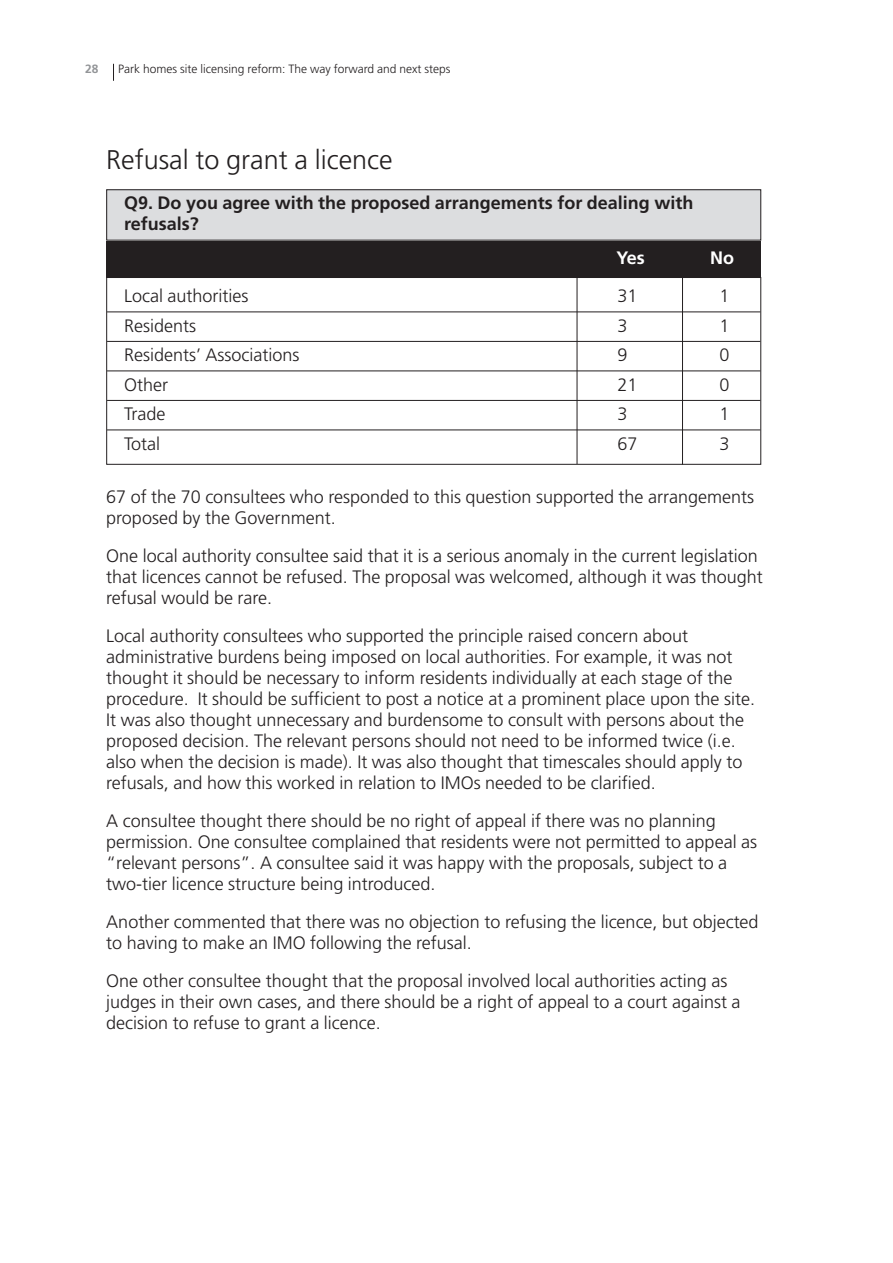
<style>
.page{position:relative;width:893px;height:1263px;background:#fff}
.page>*{position:absolute;margin:0;border:0;box-sizing:border-box;transform-origin:0 0}
.t1{font:300 27px "Frutiger";color:#231f20}
.t2{font:300 18px/21px "Frutiger";color:#231f20}
.t3{font:700 18px/21px "Frutiger";color:#231f20}
.t4{font:700 18px "Frutiger";color:#fff}
.t5{font:300 12px "Frutiger";color:#231f20}
.t6{font:700 12px "Frutiger";color:#939598}
</style>
<div class="page">
<div style="left:106px;top:277px;width:655px;height:188px;border:1px solid #231f20"></div>
<hr style="left:107px;top:311px;width:653px;height:1px;background:#231f20">
<hr style="left:107px;top:341px;width:653px;height:1px;background:#231f20">
<hr style="left:107px;top:370px;width:653px;height:1px;background:#231f20">
<hr style="left:107px;top:400px;width:653px;height:1px;background:#231f20">
<hr style="left:107px;top:430px;width:653px;height:1px;background:#231f20">
<div style="left:106px;top:241px;width:655px;height:36px;background:#231f20"></div>
<hr style="left:577px;top:276px;width:1px;height:188px;background:#231f20">
<div style="left:107px;top:190px;width:654px;height:50px;background:#dcdddf"></div>
<div style="left:106px;top:189px;width:655px;height:51px;border:1px solid #231f20"></div>
<hr style="left:682px;top:276px;width:1px;height:189px;background:#231f20">
<svg style="left:113px;top:64px;width:1px;height:17px"></svg>
<p class="t6" style="left:85px;top:64px;width:15px">28</p>
<p class="t5" style="left:118px;top:64px;width:334px">Park homes site licensing reform: The way forward and next steps</p>
<h1 class="t1" style="left:106px;top:149px;width:288px">Refusal to grant a licence</h1>
<p class="t3" style="left:124px;top:194px;width:571px">Q9. Do you agree with the proposed arrangements for dealing with refusals?</p>
<p class="t4" style="left:617px;top:250px;width:30px">Yes</p>
<p class="t4" style="left:710px;top:250px;width:25px">No</p>
<p class="t2" style="left:124px;top:287px;width:126px">Local authorities</p>
<p class="t2" style="left:617px;top:287px;width:22px">31</p>
<p class="t2" style="left:719px;top:287px;width:12px">1</p>
<p class="t2" style="left:124px;top:316px;width:74px">Residents</p>
<p class="t2" style="left:617px;top:316px;width:12px">3</p>
<p class="t2" style="left:719px;top:316px;width:12px">1</p>
<p class="t2" style="left:124px;top:346px;width:177px">Residents’ Associations</p>
<p class="t2" style="left:617px;top:346px;width:12px">9</p>
<p class="t2" style="left:719px;top:346px;width:12px">0</p>
<p class="t2" style="left:124px;top:375px;width:45px">Other</p>
<p class="t2" style="left:617px;top:375px;width:22px">21</p>
<p class="t2" style="left:719px;top:375px;width:12px">0</p>
<p class="t2" style="left:124px;top:405px;width:43px">Trade</p>
<p class="t2" style="left:617px;top:405px;width:12px">3</p>
<p class="t2" style="left:719px;top:405px;width:12px">1</p>
<p class="t2" style="left:124px;top:434px;width:37px">Total</p>
<p class="t2" style="left:617px;top:434px;width:22px">67</p>
<p class="t2" style="left:719px;top:434px;width:12px">3</p>
<p class="t2" style="left:106px;top:487px;width:649px">67 of the 70 consultees who responded to this question supported the arrangements proposed by the Government.</p>
<p class="t2" style="left:106px;top:546px;width:658px">One local authority consultee said that it is a serious anomaly in the current legislation that licences cannot be refused. The proposal was welcomed, although it was thought refusal would be rare.</p>
<p class="t2" style="left:106px;top:626px;width:650px">Local authority consultees who supported the principle raised concern about administrative burdens being imposed on local authorities. For example, it was not thought it should be necessary to inform residents individually at each stage of the procedure. It should be sufficient to post a notice at a prominent place upon the site.<br>It was also thought unnecessary and burdensome to consult with persons about the proposed decision. The relevant persons should not need to be informed twice (i.e. also when the decision is made). It was also thought that timescales should apply to refusals, and how this worked in relation to IMOs needed to be clarified.</p>
<p class="t2" style="left:106px;top:811px;width:652px">A consultee thought there should be no right of appeal if there was no planning permission. One consultee complained that residents were not permitted to appeal as “relevant persons”. A consultee said it was happy with the proposals, subject to a two-tier licence structure being introduced.</p>
<p class="t2" style="left:106px;top:912px;width:654px">Another commented that there was no objection to refusing the licence, but objected to having to make an IMO following the refusal.</p>
<p class="t2" style="left:106px;top:971px;width:636px">One other consultee thought that the proposal involved local authorities acting as judges in their own cases, and there should be a right of appeal to a court against a decision to refuse to grant a licence.</p>
</div>
